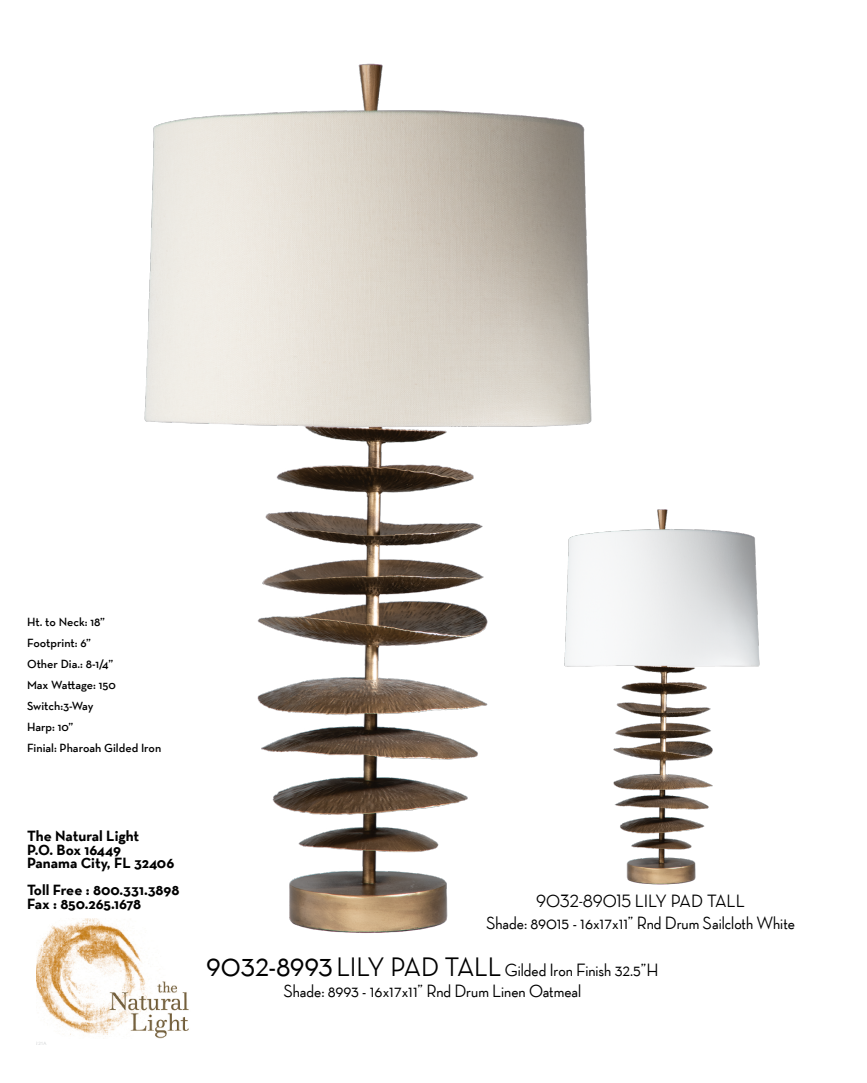
<style>
.page{position:relative;width:867px;height:1083px;background:#fff}
.page>*{position:absolute;margin:0;border:0;box-sizing:border-box;transform-origin:0 0}
.t1{font:500 18px/21.6px "Neutraface Display TT";color:#000;text-align:center}
.t2{font:700 15px/13.5px "Neutraface Text TT";color:#000}
.t3{font:600 12px/21px "Neutraface Text TT";color:#000}
.t4{font:4.5px "Arial";color:#d5d7d8}
.s1{font-size:33px}
.s2{font-size:27px}
</style>
<div class="page">
<img style="left:144px;top:63px;width:448px;height:870px">
<img style="left:560px;top:505px;width:200px;height:383px">
<img style="left:36px;top:918px;width:156px;height:119px">
<p class="t3" style="left:27px;top:611px;width:136px">Ht. to Neck: 18”<br>Footprint: 6”<br>Other Dia.: 8-1/4”<br>Max Wattage: 150<br>Switch:3-Way<br>Harp: 10”<br>Finial: Pharoah Gilded Iron</p>
<p class="t2" style="left:27px;top:829px;width:149px">The Natural Light<br>P.O. Box 16449<br>Panama City, FL 32406</p>
<p class="t2" style="left:27px;top:883px;width:154px">Toll Free : 800.331.3898<br>Fax : 850.265.1678</p>
<p class="t1" style="left:486px;top:890px;width:310px">9032-89015 LILY PAD TALL<br>Shade: 89015 - 16x17x11” Rnd Drum Sailcloth White</p>
<p class="t1" style="left:206px;top:958px;width:454px"><span class="s1">9032-8993</span><span class="s2">LILY PAD TALL</span> Gilded Iron Finish 32.5”H<br>Shade: 8993 - 16x17x11” Rnd Drum Linen Oatmeal</p>
<p class="t4" style="left:36px;top:1039px;width:12px">221A</p>
</div>
